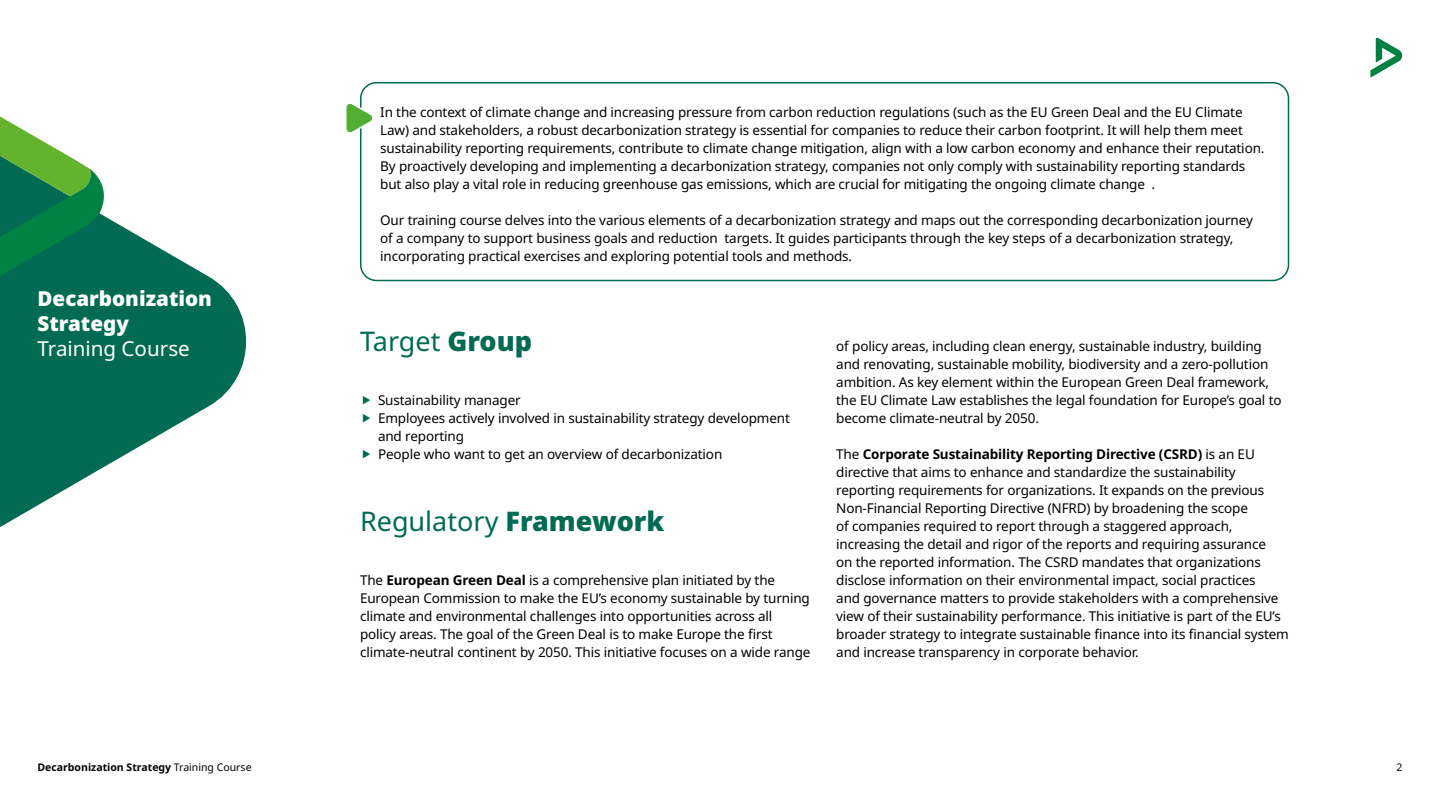
<style>
.page{position:relative;width:1440px;height:810px;background:#fff}
.page>*{position:absolute;margin:0;border:0;box-sizing:border-box;transform-origin:0 0}
.t1{font:27px "Noto Sans";color:#006b52}
.t2{font:900 20.62px/24.7px "Noto Sans";color:#fff}
.t3{font:20.62px "Noto Sans";color:#fff}
.t4{font:13.5px/18px "Noto Sans";letter-spacing:-.01em;color:#000}
.t5{font:700 10.5px "Noto Sans";color:#000}
.t6{font:10.5px "Noto Sans";color:#000}
.s1{font-weight:900}
.s2{font-weight:700}
.s3{font-weight:400}
</style>
<div class="page">
<svg style="left:1370px;top:38px;width:32px;height:40px"></svg>
<svg style="left:0;top:216px;width:246px;height:311px;fill:#006b52"></svg>
<svg style="left:0;top:116px;width:105px;height:196px"></svg>
<div style="left:360px;top:82px;width:929px;height:199px;border:2px solid #006b52;border-radius:16px"></div>
<svg style="left:346px;top:101px;width:27px;height:34px"></svg>
<h2 class="t2" style="left:38px;top:287px;width:176px">Decarbonization<br>Strategy</h2>
<h2 class="t3" style="left:38px;top:337px;width:154px">Training Course</h2>
<p class="t4" style="left:380px;top:103px;width:886px">In the context of climate change and increasing pressure from carbon reduction regulations (such as the EU Green Deal and the EU Climate Law) and stakeholders, a robust decarbonization strategy is essential for companies to reduce their carbon footprint. It will help them meet sustainability reporting requirements, contribute to climate change mitigation, align with a low carbon economy and enhance their reputation.<br>By proactively developing and implementing a decarbonization strategy, companies not only comply with sustainability reporting standards but also play a vital role in reducing greenhouse gas emissions, which are crucial for mitigating the ongoing climate change .</p>
<p class="t4" style="left:380px;top:211px;width:874px">Our training course delves into the various elements of a decarbonization strategy and maps out the corresponding decarbonization journey of a company to support business goals and reduction targets. It guides participants through the key steps of a decarbonization strategy, incorporating practical exercises and exploring potential tools and methods.</p>
<h1 class="t1" style="left:360px;top:326px;width:174px">Target <span class="s1">Group</span></h1>
<p class="t4" style="left:378px;top:391px;width:413px">Sustainability manager<br>Employees actively involved in sustainability strategy development and reporting<br>People who want to get an overview of decarbonization</p>
<h1 class="t1" style="left:360px;top:506px;width:306px">Regulatory <span class="s1">Framework</span></h1>
<p class="t4" style="left:360px;top:571px;width:452px">The <span class="s2">European Green Deal</span> is a comprehensive plan initiated by the European Commission to make the EU’s economy sustainable by turning climate and environmental challenges into opportunities across all policy areas. The goal of the Green Deal is to make Europe the first climate-neutral continent by 2050. This initiative focuses on a wide range</p>
<p class="t4" style="left:836px;top:337px;width:447px">of policy areas, including clean energy, sustainable industry, building and renovating, sustainable mobility, biodiversity and a zero-pollution ambition. As key element within the European Green Deal framework, the EU Climate Law establishes the legal foundation for Europe’s goal to become climate-neutral by 2050.</p>
<p class="t4" style="left:836px;top:445px;width:454px">The <span class="s2">Corporate Sustainability Reporting Directive (CSRD)</span> is an EU directive that aims to enhance and standardize the sustainability reporting requirements for organizations. It expands on the previous Non-Financial Reporting Directive (NFRD) by broadening the scope<br>of companies required to report through a staggered approach, increasing the detail and rigor of the reports and requiring assurance<br>on the reported information. The CSRD mandates that organizations disclose information on their environmental impact, social practices<br>and governance matters to provide stakeholders with a comprehensive view of their sustainability performance. This initiative is part of the EU’s broader strategy to integrate sustainable finance into its financial system and increase transparency in corporate behavior.</p>
<p class="t5" style="left:38px;top:761px;width:216px">Decarbonization Strategy <span class="s3">Training Course</span></p>
<p class="t6" style="left:1396px;top:761px;width:8px">2</p>
</div>
